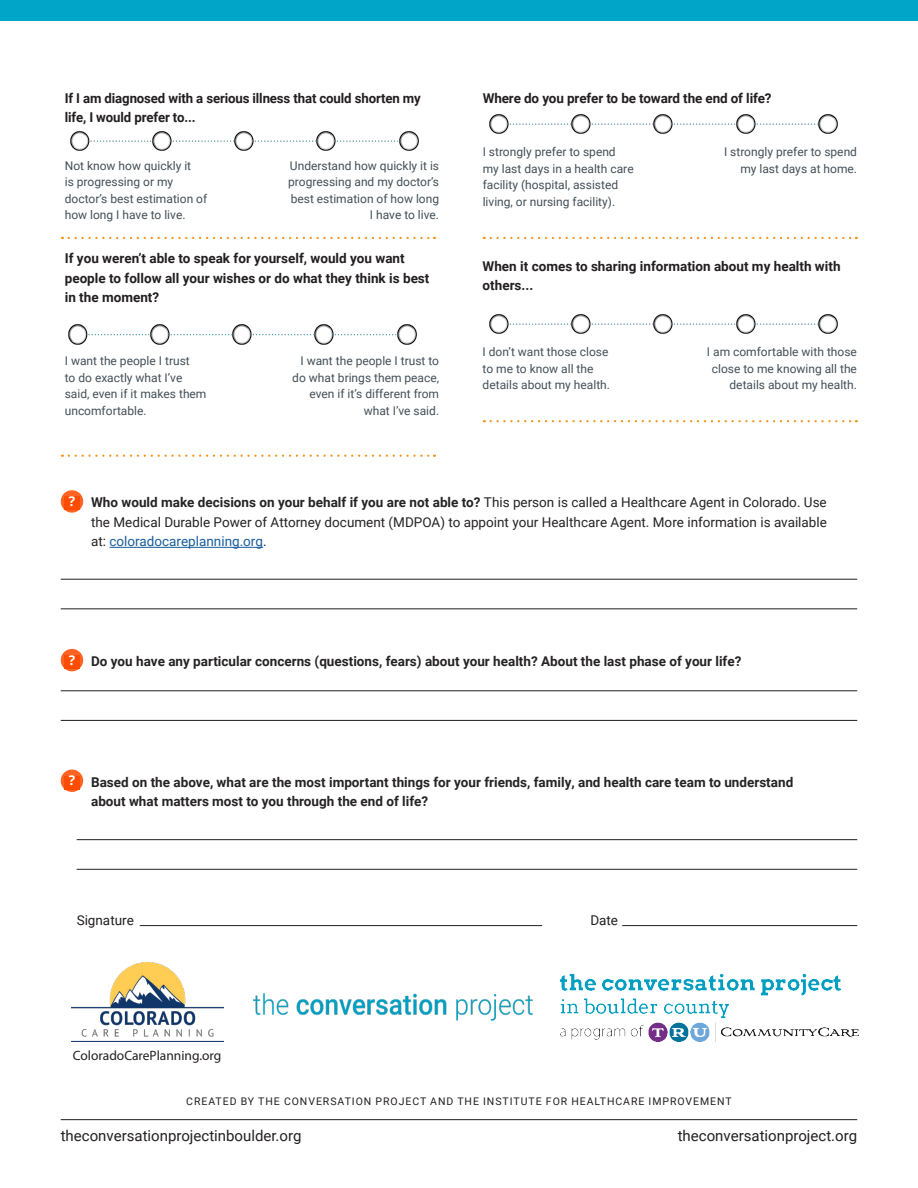
<style>
.page{position:relative;width:918px;height:1188px;background:#fff}
.page>*{position:absolute;margin:0;border:0;box-sizing:border-box;transform-origin:0 0}
.Text_Notice{font:15px "Roboto";color:#231f20}
.radio_button_questio{font:700 13.5px/19.5px "Roboto";color:#231f20}
.Body_copy{font:700 13.5px/19.5px "Roboto";color:#262324}
.Body_copy-2{font:13.5px/19.5px "Roboto";color:#262324;text-align:justify}
.t1{font:13.5px "Myriad Pro";color:#231f20}
.t2{font:13.5px "Roboto";color:#231f20}
.t3{font:700 13.5px "Open Sans";color:#fff}
._1{font:12px/16.5px "Roboto";color:#434f58}
._5{font:12px/16.5px "Roboto";color:#434f58;text-align:right}
.Cover_Note{font:10.5px "Roboto";letter-spacing:.09em;color:#231f20}
.s1{font-weight:700}
.s2{color:#175d9e}
</style>
<div class="page">
<svg style="left:491px;top:237px;width:366px;height:2px"></svg>
<svg style="left:491px;top:420px;width:366px;height:2px"></svg>
<svg style="left:69px;top:237px;width:366px;height:2px"></svg>
<svg style="left:69px;top:455px;width:366px;height:2px"></svg>
<div style="left:0;top:0;width:918px;height:21px;background:#00a5c7"></div>
<div style="left:61px;top:490px;width:22px;height:23px;background:#ff6324;border-radius:50%"></div>
<div style="left:64px;top:496px;width:16px;height:14px;background:#ff4c00"></div>
<hr style="left:61px;top:579px;width:796px;height:1px;background:#231f20">
<hr style="left:61px;top:609px;width:796px;height:1px;background:#231f20">
<hr style="left:109px;top:547px;width:154px;height:1px;background:#175d9e">
<div style="left:61px;top:649px;width:22px;height:22px;background:#ff6324;border-radius:50%"></div>
<div style="left:64px;top:655px;width:16px;height:14px;background:#ff4c00"></div>
<hr style="left:61px;top:691px;width:796px;height:1px;background:#231f20">
<hr style="left:61px;top:720px;width:796px;height:1px;background:#231f20">
<svg style="left:61px;top:770px;width:22px;height:22px"></svg>
<div style="left:64px;top:776px;width:16px;height:13px;background:#ff4c00"></div>
<hr style="left:77px;top:839px;width:780px;height:1px;background:#231f20">
<hr style="left:77px;top:869px;width:780px;height:1px;background:#231f20">
<hr style="left:140px;top:925px;width:402px;height:1px;background:#231f20">
<hr style="left:622px;top:925px;width:235px;height:1px;background:#231f20">
<hr style="left:61px;top:1119px;width:796px;height:1px;background:#231f20">
<img style="left:560px;top:973px;width:299px;height:69px">
<img style="left:71px;top:962px;width:152px;height:79px">
<img style="left:254px;top:993px;width:278px;height:27px">
<img style="left:70px;top:132px;width:349px;height:19px">
<img style="left:489px;top:114px;width:349px;height:20px">
<img style="left:489px;top:314px;width:349px;height:20px">
<img style="left:68px;top:325px;width:349px;height:19px">
<p class="radio_button_questio" style="left:65px;top:88px;width:358px">If I am diagnosed with a serious illness that could shorten my life, I would prefer to...</p>
<p class="_1" style="left:65px;top:157px;width:144px">Not know how quickly it<br>is progressing or my doctor’s best estimation of how long I have to live.</p>
<p class="_5" style="left:288px;top:157px;width:152px">Understand how quickly it is progressing and my doctor’s best estimation of how long<br>I have to live.</p>
<p class="radio_button_questio" style="left:65px;top:248px;width:366px">If you weren’t able to speak for yourself, would you want people to follow all your wishes or do what they think is best in the moment?</p>
<p class="_1" style="left:65px;top:352px;width:143px">I want the people I trust<br>to do exactly what I’ve said, even if it makes them uncomfortable.</p>
<p class="_5" style="left:292px;top:352px;width:148px">I want the people I trust to do what brings them peace, even if it’s different from what I’ve said.</p>
<p class="radio_button_questio" style="left:483px;top:88px;width:291px">Where do you prefer to be toward the end of life?</p>
<p class="_1" style="left:483px;top:143px;width:153px">I strongly prefer to spend my last days in a health care facility (hospital, assisted living, or nursing facility).</p>
<p class="_5" style="left:724px;top:143px;width:135px">I strongly prefer to spend my last days at home.</p>
<p class="radio_button_questio" style="left:483px;top:256px;width:359px">When it comes to sharing information about my health with others...</p>
<p class="_1" style="left:483px;top:343px;width:129px">I don’t want those close to me to know all the details about my health.</p>
<p class="_5" style="left:707px;top:343px;width:152px">I am comfortable with those close to me knowing all the details about my health.</p>
<p class="t3" style="left:69px;top:491px;width:8px">?</p>
<p class="Body_copy-2" style="left:91px;top:492px;width:737px"><span class="s1">Who would make decisions on your behalf if you are not able to?</span> This person is called a Healthcare Agent in Colorado. Use the Medical Durable Power of Attorney document (MDPOA) to appoint your Healthcare Agent. More information is available at: <span class="s2">coloradocareplanning.org</span>.</p>
<p class="t3" style="left:69px;top:650px;width:8px">?</p>
<p class="Body_copy" style="left:91px;top:651px;width:652px">Do you have any particular concerns (questions, fears) about your health? About the last phase of your life?</p>
<p class="t3" style="left:69px;top:771px;width:8px">?</p>
<p class="Body_copy" style="left:91px;top:772px;width:704px">Based on the above, what are the most important things for your friends, family, and health care team to understand about what matters most to you through the end of life?</p>
<p class="t2" style="left:77px;top:911px;width:59px">Signature</p>
<p class="t2" style="left:590px;top:911px;width:29px">Date</p>
<p class="t1" style="left:73px;top:1047px;width:150px">ColoradoCarePlanning.org</p>
<p class="Cover_Note" style="left:186px;top:1093px;width:547px">CREATED BY THE CONVERSATION PROJECT AND THE INSTITUTE FOR HEALTHCARE IMPROVEMENT</p>
<p class="Text_Notice" style="left:61px;top:1125px;width:242px">theconversationprojectinboulder.org</p>
<p class="Text_Notice" style="left:678px;top:1125px;width:181px">theconversationproject.org</p>
</div>
